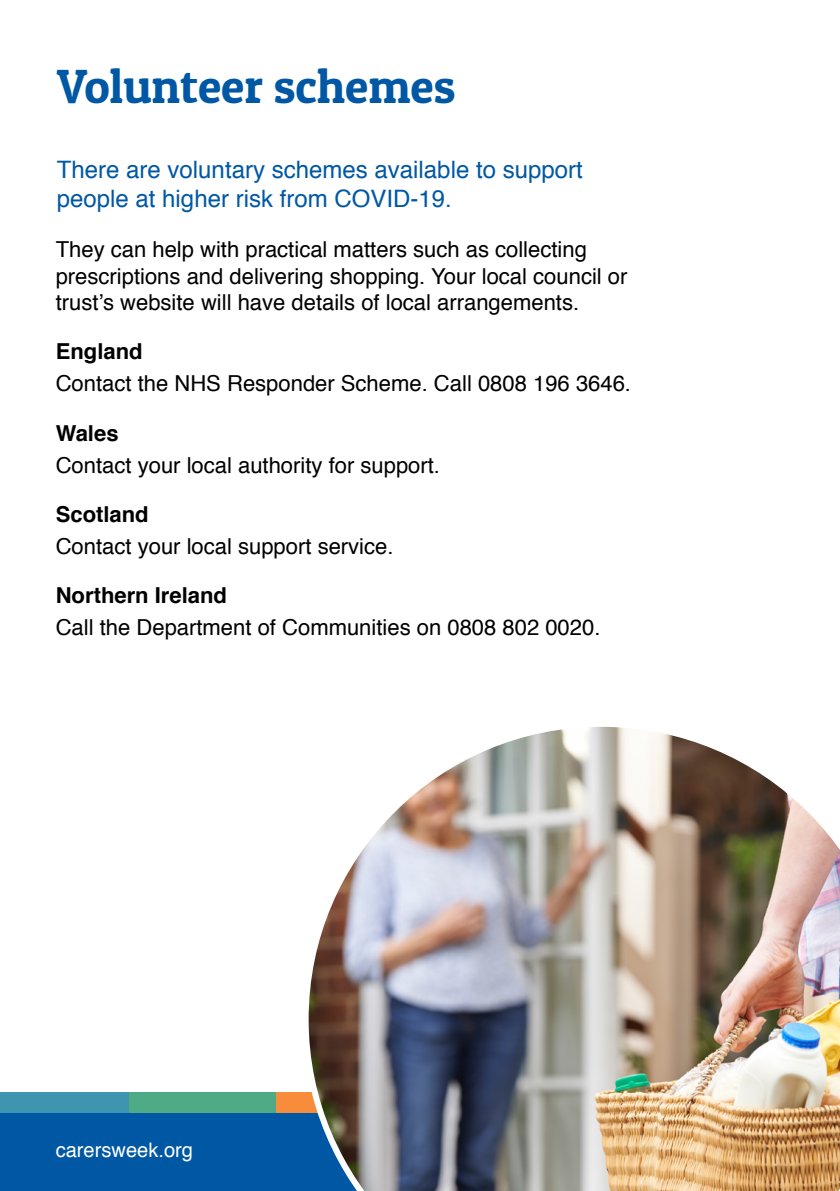
<style>
.page{position:relative;width:840px;height:1191px;background:#fff}
.page>*{position:absolute;margin:0;border:0;box-sizing:border-box;transform-origin:0 0}
.t1{font:48px "Patua One";color:#0058a4}
.t2{font:24px/28.8px "Helvetica";color:#0058a4}
.t3{font:22px/26.4px "Helvetica";color:#000}
.t4{font:700 22px "Helvetica";color:#000}
.t5{font:20px "Helvetica";color:#fff}
</style>
<div class="page">
<div style="left:0;top:1112px;width:839px;height:79px;background:#0058a4"></div>
<div style="left:0;top:1092px;width:129px;height:20px;background:#3f95b0"></div>
<div style="left:276px;top:1092px;width:146px;height:20px;background:#f78d3b"></div>
<div style="left:129px;top:1092px;width:147px;height:20px;background:#4eab85"></div>
<img style="left:302px;top:726px;width:537px;height:465px">
<h1 class="t1" style="left:57px;top:57px;width:400px">Volunteer schemes</h1>
<p class="t2" style="left:57px;top:156px;width:527px">There are voluntary schemes available to support people at higher risk from COVID-19.</p>
<p class="t3" style="left:56px;top:237px;width:573px">They can help with practical matters such as collecting prescriptions and delivering shopping. Your local council or trust’s website will have details of local arrangements.</p>
<p class="t4" style="left:56px;top:334px;width:88px">England</p>
<p class="t3" style="left:56px;top:371px;width:576px">Contact the NHS Responder Scheme. Call 0808 196 3646.</p>
<p class="t4" style="left:56px;top:415px;width:64px">Wales</p>
<p class="t3" style="left:56px;top:452px;width:385px">Contact your local authority for support.</p>
<p class="t4" style="left:56px;top:496px;width:94px">Scotland</p>
<p class="t3" style="left:56px;top:533px;width:339px">Contact your local support service.</p>
<p class="t4" style="left:56px;top:577px;width:173px">Northern Ireland</p>
<p class="t3" style="left:56px;top:615px;width:546px">Call the Department of Communities on 0808 802 0020.</p>
<p class="t5" style="left:56px;top:1135px;width:139px">carersweek.org</p>
</div>
